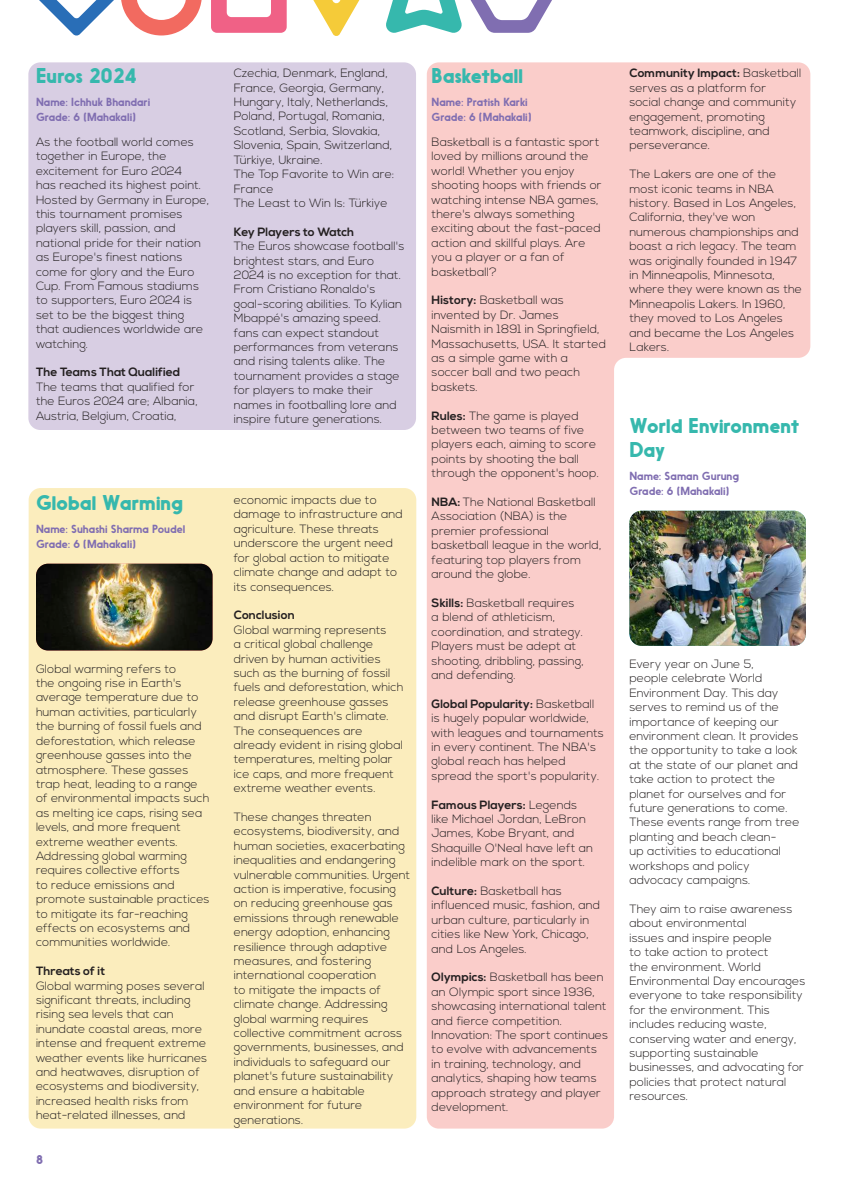
<style>
.page{position:relative;width:842px;height:1191px;background:#fff}
.page>*{position:absolute;margin:0;border:0;box-sizing:border-box;transform-origin:0 0}
.t1{font:20px/24px "Nanami Rounded Bld";color:#36b8ad}
.t2{font:300 12px/14.4px "Nexa";letter-spacing:.005em;color:#231f20}
.t3{font:700 12px "Nexa";letter-spacing:.005em;color:#231f20}
.t4{font:12px "Nanami Rounded Bld";color:#806eb1}
.t5{font:11px/15px "Nanami Rounded Med";color:#806eb1}
.s1{font-weight:700}
</style>
<div class="page">
<svg style="left:470px;top:0;width:82px;height:33px"></svg>
<svg style="left:211px;top:0;width:251px;height:36px"></svg>
<svg style="left:39px;top:0;width:163px;height:36px"></svg>
<svg style="left:427px;top:62px;width:383px;height:1066px;fill:#facdca"></svg>
<div style="left:29px;top:488px;width:387px;height:640px;background:#fbedbd;border-radius:12px"></div>
<div style="left:28px;top:62px;width:388px;height:368px;background:#d8cee3;border-radius:12px"></div>
<img style="left:36px;top:563px;width:177px;height:87px">
<img style="left:629px;top:511px;width:177px;height:135px">
<h1 class="t1" style="left:36px;top:64px;width:102px">Euros 2024</h1>
<p class="t5" style="left:36px;top:95px;width:116px">Name: Ichhuk Bhandari<br>Grade: 6 (Mahakali)</p>
<p class="t2" style="left:36px;top:135px;width:175px">As the football world comes together in Europe, the excitement for Euro 2024<br>has reached its highest point.<br>Hosted by Germany in Europe, this tournament promises players skill, passion, and national pride for their nation as Europe's finest nations come for glory and the Euro<br>Cup. From Famous stadiums to supporters, Euro 2024 is set to be the biggest thing that audiences worldwide are watching.</p>
<p class="t3" style="left:36px;top:365px;width:146px">The Teams That Qualified</p>
<p class="t2" style="left:36px;top:380px;width:163px">The teams that qualified for the Euros 2024 are; Albania,<br>Austria, Belgium, Croatia,</p>
<h1 class="t1" style="left:36px;top:490px;width:149px">Global Warming</h1>
<p class="t5" style="left:36px;top:521px;width:151px">Name: Suhashi Sharma Poudel<br>Grade: 6 (Mahakali)</p>
<p class="t2" style="left:36px;top:662px;width:175px">Global warming refers to<br>the ongoing rise in Earth's average temperature due to human activities, particularly the burning of fossil fuels and deforestation, which release greenhouse gasses into the atmosphere. These gasses trap heat, leading to a range of environmental impacts such as melting ice caps, rising sea levels, and more frequent extreme weather events.<br>Addressing global warming requires collective efforts<br>to reduce emissions and promote sustainable practices to mitigate its far-reaching effects on ecosystems and communities worldwide.</p>
<p class="t3" style="left:36px;top:964px;width:71px">Threats of it</p>
<p class="t2" style="left:36px;top:978px;width:173px">Global warming poses several significant threats, including rising sea levels that can inundate coastal areas, more intense and frequent extreme weather events like hurricanes and heatwaves, disruption of ecosystems and biodiversity, increased health risks from heat-related illnesses, and</p>
<p class="t2" style="left:234px;top:66px;width:162px">Czechia, Denmark, England,<br>France, Georgia, Germany,<br>Hungary, Italy, Netherlands,<br>Poland, Portugal, Romania,<br>Scotland, Serbia, Slovakia,<br>Slovenia, Spain, Switzerland,<br>Türkiye, Ukraine.<br>The Top Favorite to Win are:<br>France<br>The Least to Win Is: Türkiye</p>
<p class="t3" style="left:234px;top:225px;width:122px">Key Players to Watch</p>
<p class="t2" style="left:234px;top:239px;width:172px">The Euros showcase football's brightest stars, and Euro<br>2024 is no exception for that.<br>From Cristiano Ronaldo's goal-scoring abilities. To Kylian<br>Mbappé's amazing speed. fans can expect standout performances from veterans and rising talents alike. The tournament provides a stage for players to make their names in footballing lore and inspire future generations.</p>
<p class="t2" style="left:234px;top:493px;width:171px">economic impacts due to damage to infrastructure and agriculture. These threats underscore the urgent need for global action to mitigate climate change and adapt to its consequences.</p>
<p class="t3" style="left:234px;top:608px;width:63px">Conclusion</p>
<p class="t2" style="left:234px;top:623px;width:171px">Global warming represents<br>a critical global challenge driven by human activities such as the burning of fossil fuels and deforestation, which release greenhouse gasses and disrupt Earth's climate.<br>The consequences are already evident in rising global temperatures, melting polar ice caps, and more frequent extreme weather events.</p>
<p class="t2" style="left:234px;top:810px;width:178px">These changes threaten ecosystems, biodiversity, and human societies, exacerbating inequalities and endangering vulnerable communities. Urgent action is imperative, focusing on reducing greenhouse gas emissions through renewable energy adoption, enhancing resilience through adaptive measures, and fostering international cooperation<br>to mitigate the impacts of climate change. Addressing global warming requires collective commitment across governments, businesses, and individuals to safeguard our planet's future sustainability and ensure a habitable environment for future generations.</p>
<h1 class="t1" style="left:432px;top:64px;width:93px">Basketball</h1>
<p class="t5" style="left:432px;top:95px;width:101px">Name: Pratish Karki<br>Grade: 6 (Mahakali)</p>
<p class="t2" style="left:432px;top:135px;width:172px">Basketball is a fantastic sport loved by millions around the world! Whether you enjoy shooting hoops with friends or watching intense NBA games, there's always something exciting about the fast-paced action and skillful plays. Are you a player or a fan of basketball?</p>
<p class="t2" style="left:432px;top:293px;width:176px"><span class="s1">History:</span> Basketball was invented by Dr. James<br>Naismith in 1891 in Springfield,<br>Massachusetts, USA. It started as a simple game with a soccer ball and two peach baskets.</p>
<p class="t2" style="left:432px;top:409px;width:169px"><span class="s1">Rules:</span> The game is played between two teams of five players each, aiming to score points by shooting the ball through the opponent's hoop.</p>
<p class="t2" style="left:432px;top:495px;width:171px"><span class="s1">NBA:</span> The National Basketball<br>Association (NBA) is the premier professional basketball league in the world, featuring top players from around the globe.</p>
<p class="t2" style="left:432px;top:596px;width:154px"><span class="s1">Skills:</span> Basketball requires a blend of athleticism, coordination, and strategy.<br>Players must be adept at shooting, dribbling, passing, and defending.</p>
<p class="t2" style="left:432px;top:697px;width:174px"><span class="s1">Global Popularity:</span> Basketball is hugely popular worldwide, with leagues and tournaments in every continent. The NBA's global reach has helped spread the sport's popularity.</p>
<p class="t2" style="left:432px;top:797px;width:163px"><span class="s1">Famous Players:</span> Legends like Michael Jordan, LeBron<br>James, Kobe Bryant, and<br>Shaquille O'Neal have left an indelible mark on the sport.</p>
<p class="t2" style="left:432px;top:884px;width:170px"><span class="s1">Culture:</span> Basketball has influenced music, fashion, and urban culture, particularly in cities like New York, Chicago, and Los Angeles.</p>
<p class="t2" style="left:432px;top:970px;width:178px"><span class="s1">Olympics:</span> Basketball has been an Olympic sport since 1936, showcasing international talent and fierce competition.<br>Innovation: The sport continues to evolve with advancements in training, technology, and analytics, shaping how teams approach strategy and player development.</p>
<p class="t2" style="left:629px;top:67px;width:173px"><span class="s1">Community Impact:</span> Basketball serves as a platform for<br>social change and community engagement, promoting teamwork, discipline, and perseverance.</p>
<p class="t2" style="left:629px;top:167px;width:174px">The Lakers are one of the most iconic teams in NBA history. Based in Los Angeles,<br>California, they've won numerous championships and boast a rich legacy. The team was originally founded in 1947 in Minneapolis, Minnesota, where they were known as the<br>Minneapolis Lakers. In 1960, they moved to Los Angeles and became the Los Angeles<br>Lakers.</p>
<h1 class="t1" style="left:629px;top:413px;width:171px">World Environment<br>Day</h1>
<p class="t5" style="left:629px;top:469px;width:111px">Name: Saman Gurung<br>Grade: 6 (Mahakali)</p>
<p class="t2" style="left:629px;top:657px;width:172px">Every year on June 5,<br>people celebrate World<br>Environment Day. This day serves to remind us of the importance of keeping our environment clean. It provides the opportunity to take a look at the state of our planet and take action to protect the planet for ourselves and for future generations to come.<br>These events range from tree planting and beach clean-<br>up activities to educational workshops and policy advocacy campaigns.</p>
<p class="t2" style="left:629px;top:902px;width:177px">They aim to raise awareness about environmental<br>issues and inspire people<br>to take action to protect<br>the environment. World<br>Environmental Day encourages everyone to take responsibility for the environment. This includes reducing waste, conserving water and energy, supporting sustainable businesses, and advocating for policies that protect natural resources.</p>
<p class="t4" style="left:36px;top:1152px;width:9px">8</p>
</div>
